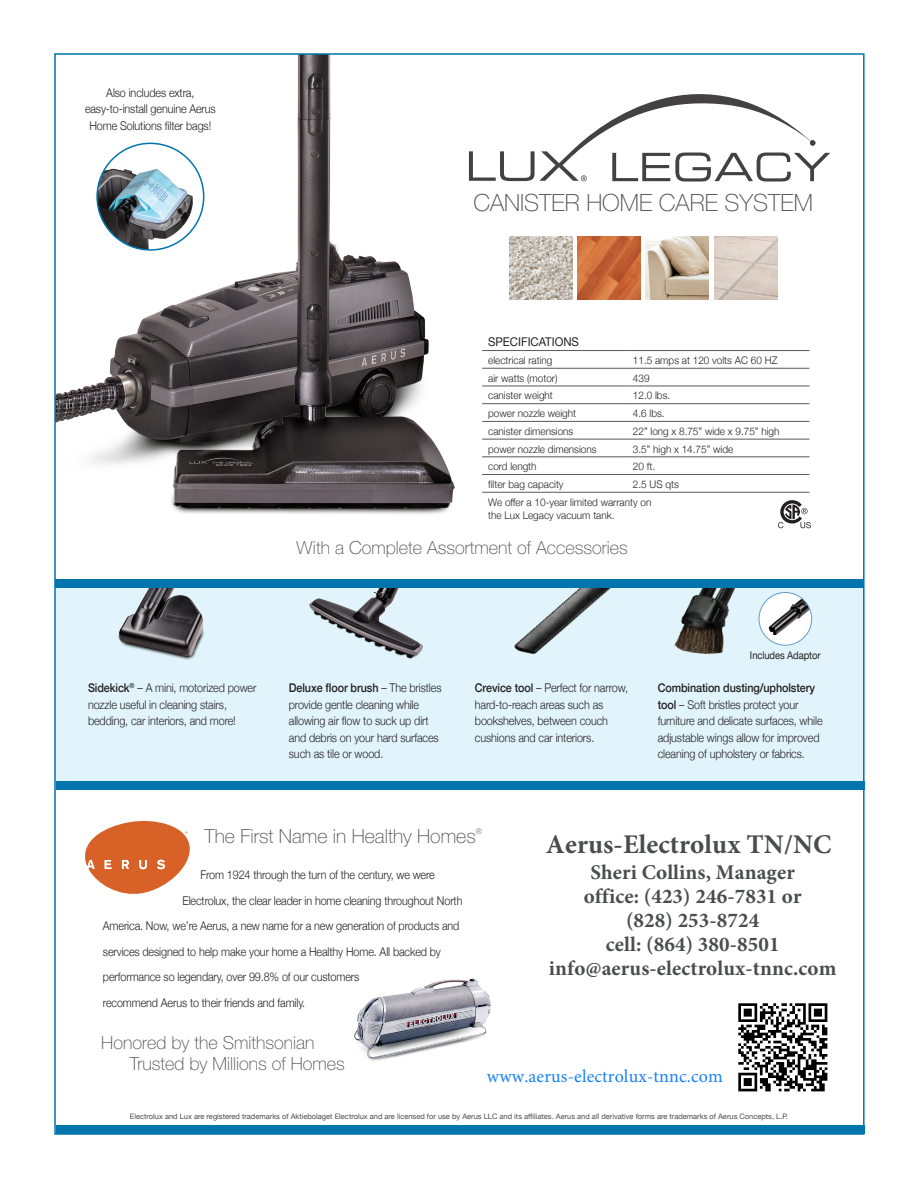
<style>
.page{position:relative;width:918px;height:1188px;background:#fff}
.page>*{position:absolute;margin:0;border:0;box-sizing:border-box;transform-origin:0 0}
.t1{font:700 27px "Minion Pro";letter-spacing:.005em;color:#4b4c4d}
.t2{font:100 23.7px "Helvetica Neue LT Std";color:#4b4c4d}
.t3{font:700 21px/23.9px "Minion Pro";letter-spacing:.005em;color:#4b4c4d;text-align:center}
.t4{font:100 19.5px "Helvetica Neue LT Std";color:#4b4c4d}
.t5{font:100 18px/21.5px "Helvetica Neue LT Std";color:#4b4c4d}
.t6{font:18px "Minion Pro";letter-spacing:.005em;color:#1880fe}
.t7{font:300 12px/16.5px "Helvetica Neue";letter-spacing:-.01em;color:#231f20;scale:.9 1}
.t8{font:12px "Helvetica Neue";color:#231f20;scale:.95 1}
.t9{font:300 10.5px/17.7px "Helvetica Neue";color:#231f20;scale:.95 1}
.t10{font:10.5px "Helvetica Neue";letter-spacing:-.01em;color:#231f20;scale:.9 1}
.t11{font:100 7.8px "Helvetica Neue LT Std";color:#4b4c4d}
.t12{font:7.5px "Helvetica Neue";color:#4b4c4d}
.s1{font-weight:500}
</style>
<div class="page">
<div style="left:55px;top:586px;width:808px;height:201px;background:#e1f4fc"></div>
<img style="left:57px;top:56px;width:427px;height:458px">
<div style="left:36px;top:21px;width:73px;height:82px;background:#fff"></div>
<img style="left:514px;top:588px;width:97px;height:67px">
<img style="left:674px;top:588px;width:103px;height:67px">
<img style="left:309px;top:588px;width:114px;height:71px">
<img style="left:118px;top:588px;width:86px;height:72px">
<div style="left:55px;top:579px;width:808px;height:9px;background:#0074ac"></div>
<div style="left:56px;top:1125px;width:808px;height:9px;background:#0074ac"></div>
<div style="left:56px;top:781px;width:808px;height:9px;background:#0074ac"></div>
<img style="left:354px;top:978px;width:137px;height:83px">
<svg style="left:85px;top:820px;width:105px;height:74px"></svg>
<img style="left:97px;top:143px;width:107px;height:107px;border-radius:53px">
<div style="left:96px;top:143px;width:108px;height:108px;border:2px solid #0074ac;border-radius:50%"></div>
<hr style="left:482px;top:350px;width:145px;height:1px;background:#57585a">
<hr style="left:627px;top:350px;width:182px;height:1px;background:#57585a">
<hr style="left:482px;top:368px;width:145px;height:1px;background:#57585a">
<hr style="left:627px;top:368px;width:182px;height:1px;background:#57585a">
<hr style="left:482px;top:386px;width:145px;height:1px;background:#57585a">
<hr style="left:627px;top:386px;width:182px;height:1px;background:#57585a">
<hr style="left:482px;top:403px;width:145px;height:1px;background:#57585a">
<hr style="left:627px;top:403px;width:182px;height:1px;background:#57585a">
<hr style="left:482px;top:421px;width:145px;height:1px;background:#57585a">
<hr style="left:627px;top:421px;width:182px;height:1px;background:#57585a">
<hr style="left:482px;top:439px;width:145px;height:1px;background:#57585a">
<hr style="left:627px;top:439px;width:182px;height:1px;background:#57585a">
<hr style="left:482px;top:457px;width:145px;height:1px;background:#57585a">
<hr style="left:627px;top:457px;width:182px;height:1px;background:#57585a">
<hr style="left:482px;top:474px;width:145px;height:1px;background:#57585a">
<hr style="left:627px;top:474px;width:182px;height:1px;background:#57585a">
<hr style="left:482px;top:492px;width:145px;height:1px;background:#57585a">
<hr style="left:627px;top:492px;width:182px;height:1px;background:#57585a">
<svg style="left:778px;top:500px;width:33px;height:28px"></svg>
<img style="left:759px;top:593px;width:53px;height:52px;border-radius:26px">
<div style="left:759px;top:592px;width:53px;height:54px;border:1px solid #679cc7;border-radius:50%"></div>
<img style="left:714px;top:236px;width:63px;height:63px">
<img style="left:509px;top:236px;width:63px;height:63px">
<img style="left:646px;top:236px;width:63px;height:63px">
<img style="left:577px;top:236px;width:63px;height:63px">
<svg style="left:469px;top:82px;width:361px;height:100px"></svg>
<img style="left:739px;top:1004px;width:88px;height:88px">
<p class="t7" style="left:85px;top:84px;width:147px;text-align:center">Also includes extra, easy-to-install genuine Aerus<br>Home Solutions filter bags!</p>
<h2 class="t2" style="left:473px;top:189px;width:341px">CANISTER HOME CARE SYSTEM</h2>
<p class="t8" style="left:488px;top:333px;width:97px">SPECIFICATIONS</p>
<p class="t9" style="left:488px;top:351px;width:69px">electrical rating</p>
<p class="t9" style="left:633px;top:351px;width:154px">11.5 amps at 120 volts AC 60 HZ</p>
<p class="t9" style="left:488px;top:368px;width:74px">air watts (motor)</p>
<p class="t9" style="left:633px;top:368px;width:19px">439</p>
<p class="t9" style="left:488px;top:386px;width:70px">canister weight</p>
<p class="t9" style="left:633px;top:386px;width:41px">12.0 lbs.</p>
<p class="t9" style="left:488px;top:404px;width:94px">power nozzle weight</p>
<p class="t9" style="left:633px;top:404px;width:35px">4.6 lbs.</p>
<p class="t9" style="left:488px;top:421px;width:91px">canister dimensions</p>
<p class="t9" style="left:633px;top:421px;width:156px">22” long x 8.75” wide x 9.75” high</p>
<p class="t9" style="left:488px;top:439px;width:116px">power nozzle dimensions</p>
<p class="t9" style="left:633px;top:439px;width:107px">3.5” high x 14.75” wide</p>
<p class="t9" style="left:488px;top:457px;width:52px">cord length</p>
<p class="t9" style="left:633px;top:457px;width:25px">20 ft.</p>
<p class="t9" style="left:488px;top:475px;width:81px">filter bag capacity</p>
<p class="t9" style="left:488px;top:475px;width:202px;text-indent:145px">2.5 US qts<br>We offer a 10-year limited warranty on</p>
<p class="t9" style="left:488px;top:506px;width:135px">the Lux Legacy vacuum tank.</p>
<h3 class="t5" style="left:297px;top:537px;width:333px">With a Complete Assortment of Accessories</h3>
<p class="t10" style="left:750px;top:648px;width:80px">Includes Adaptor</p>
<p class="t7" style="left:88px;top:679px;width:189px"><span class="s1">Sidekick</span><sup>®</sup> – A mini, motorized power nozzle useful in cleaning stairs, bedding, car interiors, and more!</p>
<p class="t7" style="left:658px;top:679px;width:185px"><span class="s1">Combination dusting/upholstery tool</span> – Soft bristles protect your furniture and delicate surfaces, while adjustable wings allow for improved cleaning of upholstery or fabrics.</p>
<p class="t7" style="left:289px;top:679px;width:171px"><span class="s1">Deluxe floor brush</span> – The bristles provide gentle cleaning while allowing air flow to suck up dirt and debris on your hard surfaces such as tile or wood.</p>
<p class="t7" style="left:475px;top:679px;width:172px"><span class="s1">Crevice tool</span> – Perfect for narrow, hard-to-reach areas such as bookshelves, between couch cushions and car interiors.</p>
<h3 class="t4" style="left:205px;top:825px;width:273px">The First Name in Healthy Homes</h3>
<p class="t11" style="left:476px;top:827px;width:8px">®</p>
<p class="t7" style="left:200px;top:866px;width:262px">From 1924 through the turn of the century, we were</p>
<p class="t7" style="left:182px;top:891px;width:313px">Electrolux, the clear leader in home cleaning throughout North</p>
<p class="t7" style="left:103px;top:917px;width:398px">America. Now, we’re Aerus, a new name for a new generation of products and</p>
<p class="t7" style="left:103px;top:942px;width:377px">services designed to help make your home a Healthy Home. All backed by</p>
<p class="t7" style="left:103px;top:968px;width:286px">performance so legendary, over 99.8% of our customers</p>
<p class="t7" style="left:103px;top:993px;width:226px">recommend Aerus to their friends and family.</p>
<h1 class="t1" style="left:546px;top:826px;width:287px">Aerus-Electrolux TN/NC</h1>
<h3 class="t3" style="left:549px;top:861px;width:289px">Sheri Collins, Manager<br>office: (423) 246-7831 or<br>(828) 253-8724<br>cell: (864) 380-8501 info@aerus-electrolux-tnnc.com</h3>
<h3 class="t5" style="left:130px;top:1032px;width:217px;text-indent:-28px">Honored by the Smithsonian<br>Trusted by Millions of Homes</h3>
<h3 class="t6" style="left:487px;top:1064px;width:237px">www.aerus-electrolux-tnnc.com</h3>
<p class="t12" style="left:130px;top:1111px;width:660px">Electrolux and Lux are registered trademarks of Aktiebolaget Electrolux and are licensed for use by Aerus LLC and its affiliates. Aerus and all derivative forms are trademarks of Aerus Concepts, L.P.</p>
</div>
